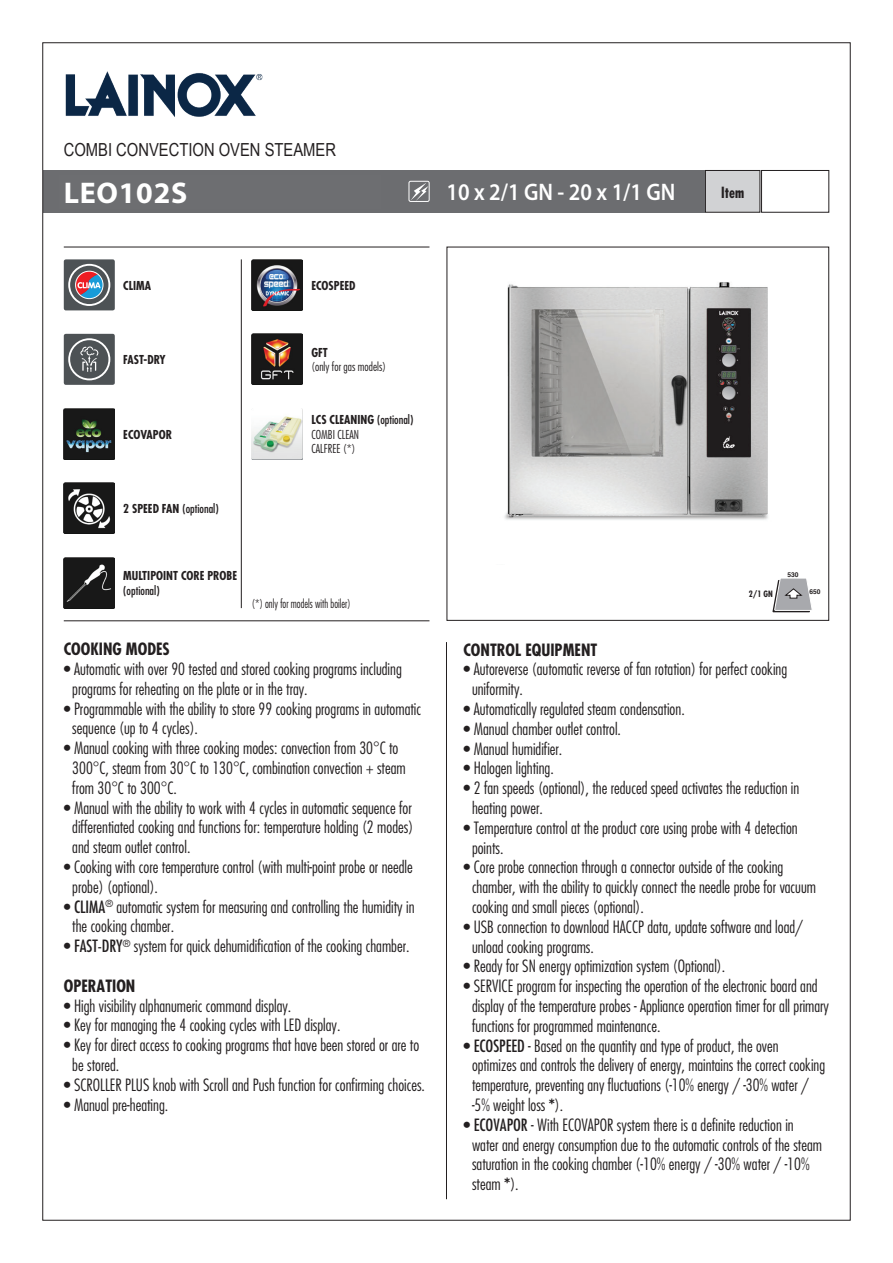
<style>
.page{position:relative;width:893px;height:1263px;background:#fff}
.page>*{position:absolute;margin:0;border:0;box-sizing:border-box;transform-origin:0 0}
.t1{font:700 30px "Myriad Pro";letter-spacing:.025em;color:#fff}
.t2{font:600 24px "Myriad Pro";color:#fff;scale:.9 1}
.t3{font:18px "Arial Narrow";color:#231f20}
.t4{font:700 18px "Arial Narrow";color:#231f20}
.t5{font:300 condensed 16.5px/19.8px "Futura";color:#231f20}
.t6{font:700 condensed 16.5px "Futura";color:#231f20}
.t7{font:700 condensed 15px "Futura";color:#231f20;scale:.95 1}
.t8{font:300 condensed 12px/14.4px "Futura";color:#231f20}
.t9{font:700 condensed 12px "Futura";color:#231f20}
.t10{font:condensed 12px "Futura";color:#231f20}
.t11{font:300 condensed 12px "Futura";color:#231f20;scale:.9 1}
.t12{font:700 condensed 8.55px "Futura";color:#231f20}
.t13{font:700 6.75px "Helvetica";color:#231f20}
.s1{font-weight:700}
.s2{font-weight:400}
</style>
<div class="page">
<div style="left:761px;top:170px;width:68px;height:43px;border:1px solid #231f20"></div>
<div style="left:705px;top:170px;width:55px;height:42px;background:#d1d2d4"></div>
<div style="left:705px;top:170px;width:55px;height:43px;border:1px solid #231f20"></div>
<div style="left:43px;top:170px;width:661px;height:43px;background:#6c6d70"></div>
<hr style="left:64px;top:247px;width:365px;height:1px;background:#231f20">
<hr style="left:241px;top:259px;width:1px;height:349px;background:#231f20">
<hr style="left:64px;top:620px;width:365px;height:1px;background:#231f20">
<img style="left:252px;top:334px;width:51px;height:51px">
<img style="left:252px;top:259px;width:51px;height:51px">
<img style="left:64px;top:557px;width:51px;height:51px">
<img style="left:64px;top:408px;width:51px;height:51px">
<img style="left:64px;top:483px;width:51px;height:51px">
<img style="left:252px;top:408px;width:51px;height:51px">
<svg style="left:64px;top:259px;width:51px;height:51px;background:#737179"></svg>
<svg style="left:64px;top:334px;width:51px;height:51px;background:#666a6d"></svg>
<div style="left:409px;top:181px;width:20px;height:21px;border:1px solid #fff;border-radius:2px"></div>
<svg style="left:411px;top:183px;width:17px;height:18px"></svg>
<svg style="left:772px;top:578px;width:40px;height:34px"></svg>
<hr style="left:446px;top:642px;width:1px;height:557px;background:#231f20">
<div style="left:446px;top:247px;width:383px;height:374px;border:1px solid #231f20"></div>
<img style="left:504px;top:282px;width:264px;height:238px">
<img style="left:65px;top:71px;width:198px;height:46px">
<p class="t4" style="left:117px;top:135px;width:74px">STEAMER</p>
<p class="t3" style="left:64px;top:136px;width:274px">COMBI CONVECTION OVEN STEAMER</p>
<h1 class="t1" style="left:64px;top:173px;width:125px">LEO102S</h1>
<h1 class="t1" style="left:78px;top:173px;width:107px">VES102</h1>
<p class="t7" style="left:721px;top:182px;width:26px">Item</p>
<h2 class="t2" style="left:446px;top:177px;width:256px">10 x 2/1 GN - 20 x 1/1 GN</h2>
<p class="t9" style="left:123px;top:277px;width:29px">CLIMA</p>
<p class="t9" style="left:311px;top:277px;width:46px">ECOSPEED</p>
<p class="t9" style="left:123px;top:352px;width:44px">FAST-DRY</p>
<p class="t9" style="left:123px;top:426px;width:50px">ECOVAPOR</p>
<p class="t10" style="left:123px;top:501px;width:97px"><span class="s1">2 SPEED FAN</span> (optional)</p>
<p class="t9" style="left:311px;top:345px;width:18px">GFT</p>
<p class="t8" style="left:311px;top:359px;width:76px">(only for gas models)</p>
<p class="t8" style="left:311px;top:412px;width:103px"><span class="s1">LCS CLEANING</span> <span class="s2">(optional)<br></span>COMBI CLEAN<br>CALFREE (*)</p>
<p class="t9" style="left:123px;top:568px;width:115px">MULTIPOINT CORE PROBE</p>
<p class="t10" style="left:123px;top:583px;width:38px">(optional)</p>
<p class="t11" style="left:252px;top:596px;width:111px">(*) only for models with boiler)</p>
<p class="t6" style="left:64px;top:638px;width:108px">COOKING MODES</p>
<p class="t5" style="left:72px;top:659px;width:331px;text-indent:-8px">• Automatic with over 90 tested and stored cooking programs including programs for reheating on the plate or in the tray.</p>
<p class="t5" style="left:72px;top:698px;width:350px;text-indent:-8px">• Programmable with the ability to store 99 cooking programs in automatic sequence (up to 4 cycles).</p>
<p class="t5" style="left:72px;top:738px;width:335px;text-indent:-8px">• Manual cooking with three cooking modes: convection from 30°C to<br>300°C, steam from 30°C to 130°C, combination convection + steam from 30°C to 300°C.</p>
<p class="t5" style="left:72px;top:797px;width:342px;text-align:justify;text-indent:-8px">• Manual with the ability to work with 4 cycles in automatic sequence for differentiated cooking and functions for: temperature holding (2 modes) and steam outlet control.</p>
<p class="t5" style="left:72px;top:857px;width:342px;text-indent:-8px">• Cooking with core temperature control (with multi-point probe or needle probe) (optional).</p>
<p class="t5" style="left:72px;top:896px;width:344px;text-indent:-8px">• <span class="s2">CLIMA</span><sup>®</sup> automatic system for measuring and controlling the humidity in the cooking chamber.</p>
<p class="t5" style="left:64px;top:936px;width:347px">• <span class="s2">FAST-DRY</span><sup>®</sup> system for quick dehumidification of the cooking chamber.</p>
<p class="t6" style="left:64px;top:975px;width:73px">OPERATION</p>
<p class="t5" style="left:64px;top:995px;width:229px">• High visibility alphanumeric command display.</p>
<p class="t5" style="left:64px;top:1015px;width:278px">• Key for managing the 4 cooking cycles with LED display.</p>
<p class="t5" style="left:72px;top:1035px;width:348px;text-indent:-8px">• Key for direct access to cooking programs that have been stored or are to be stored.</p>
<p class="t5" style="left:64px;top:1074px;width:363px">• SCROLLER PLUS knob with Scroll and Push function for confirming choices.</p>
<p class="t5" style="left:64px;top:1094px;width:106px">• Manual pre-heating.</p>
<p class="t13" style="left:787px;top:568px;width:13px">530</p>
<p class="t12" style="left:749px;top:588px;width:25px">2/1 GN</p>
<p class="t13" style="left:809px;top:586px;width:13px">650</p>
<p class="t6" style="left:463px;top:639px;width:135px">CONTROL EQUIPMENT</p>
<p class="t5" style="left:472px;top:659px;width:317px;text-indent:-8px">• Autoreverse (automatic reverse of fan rotation) for perfect cooking uniformity.</p>
<p class="t5" style="left:463px;top:699px;width:223px">• Automatically regulated steam condensation.</p>
<p class="t5" style="left:463px;top:718px;width:159px">• Manual chamber outlet control.</p>
<p class="t5" style="left:463px;top:738px;width:100px">• Manual humidifier.</p>
<p class="t5" style="left:463px;top:758px;width:92px">• Halogen lighting.</p>
<p class="t5" style="left:472px;top:778px;width:329px;text-indent:-8px">• 2 fan speeds (optional), the reduced speed activates the reduction in heating power.</p>
<p class="t5" style="left:472px;top:817px;width:327px;text-indent:-8px">• Temperature control at the product core using probe with 4 detection points.</p>
<p class="t5" style="left:472px;top:857px;width:345px;text-indent:-8px">• Core probe connection through a connector outside of the cooking chamber, with the ability to quickly connect the needle probe for vacuum cooking and small pieces (optional).</p>
<p class="t5" style="left:472px;top:916px;width:332px;text-indent:-8px">• USB connection to download HACCP data, update software and load/ unload cooking programs.</p>
<p class="t5" style="left:463px;top:956px;width:263px">• Ready for SN energy optimization system (Optional).</p>
<p class="t5" style="left:472px;top:976px;width:359px;text-indent:-8px">• SERVICE program for inspecting the operation of the electronic board and display of the temperature probes - Appliance operation timer for all primary functions for programmed maintenance.</p>
<p class="t5" style="left:472px;top:1035px;width:355px;text-indent:-9px">• <span class="s2">ECOSPEED</span> - Based on the quantity and type of product, the oven optimizes and controls the delivery of energy, maintains the correct cooking temperature, preventing any fluctuations (-10% energy / -30% water / -5% weight loss <span class="s1">*</span>).</p>
<p class="t5" style="left:472px;top:1114px;width:352px;text-indent:-8px">• <span class="s2">ECOVAPOR</span> - With ECOVAPOR system there is a definite reduction in water and energy consumption due to the automatic controls of the steam saturation in the cooking chamber (-10% energy / -30% water / -10% steam <span class="s1">*</span>).</p>
</div>
